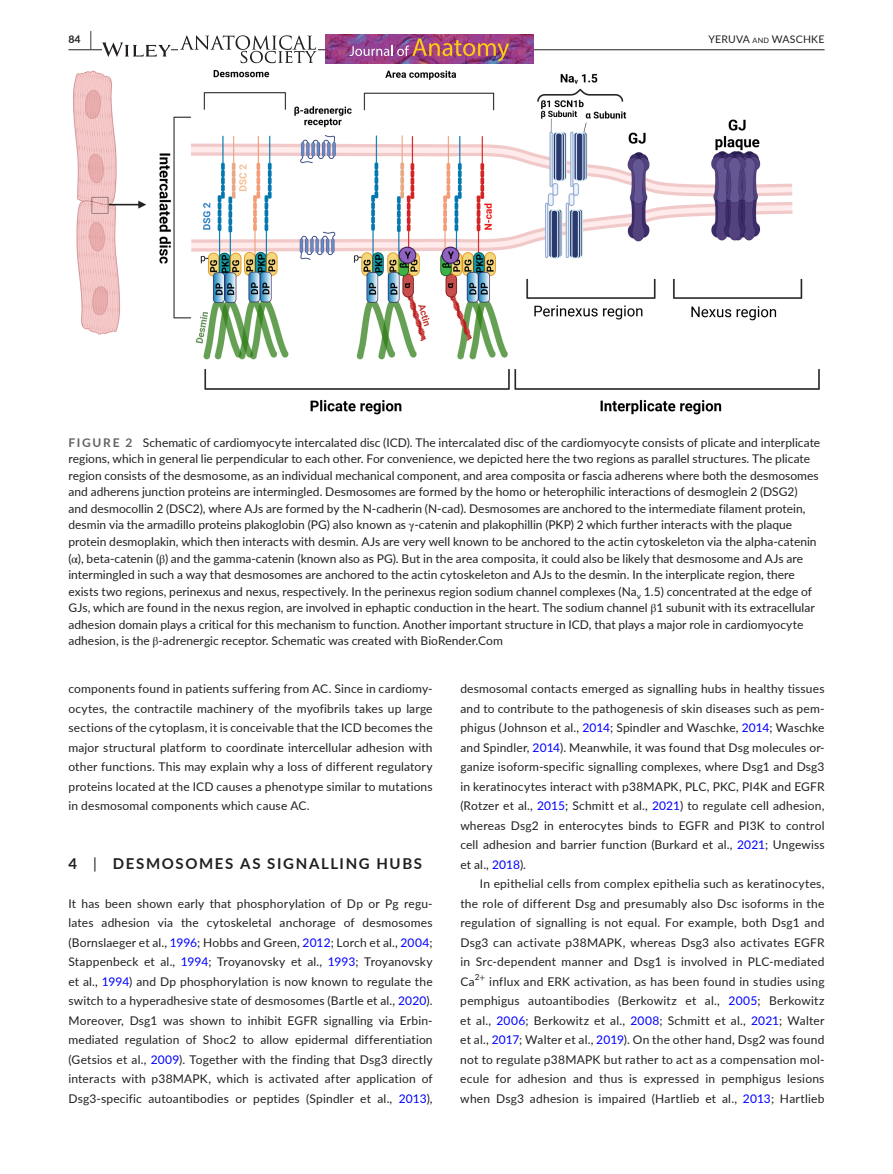
<style>
.page{position:relative;width:893px;height:1174px;background:#fff}
.page>*{position:absolute;margin:0;border:0;box-sizing:border-box;transform-origin:0 0}
.t1{font:700 15px "Lato";letter-spacing:.11em;color:#231f20}
.t2{font:12px/19.5px "Lato";letter-spacing:.005em;color:#231f20;text-align:justify}
.t3{font:10.5px "Lato";letter-spacing:.015em;color:#231f20}
.t4{font:700 10.5px "Lato";color:#231f20}
.s1{font-size:19.5px}
.s2{font-size:7.35px}
.s3{font-weight:700;color:#636366}
.s4{font-family:"STIX"}
.s5{font-weight:400}
.s6{color:#00f}
</style>
<div class="page">
<hr style="left:68px;top:49px;width:756px;height:1px;background:#231f20">
<svg style="left:102px;top:42px;width:69px;height:15px"></svg>
<img style="left:179px;top:35px;width:139px;height:29px">
<img style="left:325px;top:34px;width:209px;height:30px">
<img style="left:349px;top:39px;width:160px;height:22px">
<img style="left:73px;top:70px;width:747px;height:345px">
<p class="t4" style="left:68px;top:31px;width:25px">84 <span class="s1">|</span></p>
<p class="t3" style="left:708px;top:31px;width:118px">YERUVA <span class="s2">and</span> WASCHKE</p>
<p class="t2" style="left:68px;top:434px;width:753px;line-height:16.5px;text-align:left"><span class="s3">FIGURE 2</span> Schematic of cardiomyocyte intercalated disc (ICD). The intercalated disc of the cardiomyocyte consists of plicate and interplicate regions, which in general lie perpendicular to each other. For convenience, we depicted here the two regions as parallel structures. The plicate region consists of the desmosome, as an individual mechanical component, and area composita or fascia adherens where both the desmosomes and adherens junction proteins are intermingled. Desmosomes are formed by the homo or heterophilic interactions of desmoglein 2 (DSG2)<br>and desmocollin 2 (DSC2), where AJs are formed by the N-cadherin (N-cad). Desmosomes are anchored to the intermediate filament protein, desmin via the armadillo proteins plakoglobin (PG) also known as <span class="s4">γ</span>-catenin and plakophillin (PKP) 2 which further interacts with the plaque protein desmoplakin, which then interacts with desmin. AJs are very well known to be anchored to the actin cytoskeleton via the alpha-catenin (<span class="s4">α</span>), beta-catenin (<span class="s4">β</span>) and the gamma-catenin (known also as PG). But in the area composita, it could also be likely that desmosome and AJs are intermingled in such a way that desmosomes are anchored to the actin cytoskeleton and AJs to the desmin. In the interplicate region, there exists two regions, perinexus and nexus, respectively. In the perinexus region sodium channel complexes (Na<sub>v</sub> 1.5) concentrated at the edge of GJs, which are found in the nexus region, are involved in ephaptic conduction in the heart. The sodium channel <span class="s4">β</span>1 subunit with its extracellular adhesion domain plays a critical for this mechanism to function. Another important structure in ICD, that plays a major role in cardiomyocyte adhesion, is the <span class="s4">β</span>-adrenergic receptor. Schematic was created with BioRender.Com</p>
<p class="t2" style="left:68px;top:678px;width:366px">components found in patients suffering from AC. Since in cardiomy&shy;ocytes, the contractile machinery of the myofibrils takes up large sections of the cytoplasm, it is conceivable that the ICD becomes the major structural platform to coordinate intercellular adhesion with other functions. This may explain why a loss of different regulatory proteins located at the ICD causes a phenotype similar to mutations in desmosomal components which cause AC.</p>
<p class="t1" style="left:68px;top:852px;width:355px">4 <span class="s5">|</span> DESMOSOMES AS SIGNALLING HUBS</p>
<p class="t2" style="left:68px;top:893px;width:366px">It has been shown early that phosphorylation of Dp or Pg regu&shy;lates adhesion via the cytoskeletal anchorage of desmosomes (Bornslaeger et al., <span class="s6">1996</span>; Hobbs and Green, <span class="s6">2012</span>; Lorch et al., <span class="s6">2004</span>; Stappenbeck et al., <span class="s6">1994</span>; Troyanovsky et al., <span class="s6">1993</span>; Troyanovsky et al., <span class="s6">1994</span>) and Dp phosphorylation is now known to regulate the switch to a hyperadhesive state of desmosomes (Bartle et al., <span class="s6">2020</span>).<br>Moreover, Dsg1 was shown to inhibit EGFR signalling via Erbin&shy;mediated regulation of Shoc2 to allow epidermal differentiation (Getsios et al., <span class="s6">2009</span>). Together with the finding that Dsg3 directly interacts with p38MAPK, which is activated after application of Dsg3-specific autoantibodies or peptides (Spindler et al., <span class="s6">2013</span>),</p>
<p class="t2" style="left:460px;top:678px;width:366px">desmosomal contacts emerged as signalling hubs in healthy tissues and to contribute to the pathogenesis of skin diseases such as pem&shy;phigus (Johnson et al., <span class="s6">2014</span>; Spindler and Waschke, <span class="s6">2014</span>; Waschke and Spindler, <span class="s6">2014</span>). Meanwhile, it was found that Dsg molecules or&shy;ganize isoform-specific signalling complexes, where Dsg1 and Dsg3 in keratinocytes interact with p38MAPK, PLC, PKC, PI4K and EGFR (Rotzer et al., <span class="s6">2015</span>; Schmitt et al., <span class="s6">2021</span>) to regulate cell adhesion, whereas Dsg2 in enterocytes binds to EGFR and PI3K to control cell adhesion and barrier function (Burkard et al., <span class="s6">2021</span>; Ungewiss et al., <span class="s6">2018</span>).</p>
<p class="t2" style="left:460px;top:873px;width:366px;text-indent:20px">In epithelial cells from complex epithelia such as keratinocytes, the role of different Dsg and presumably also Dsc isoforms in the regulation of signalling is not equal. For example, both Dsg1 and Dsg3 can activate p38MAPK, whereas Dsg3 also activates EGFR in Src-dependent manner and Dsg1 is involved in PLC-mediated Ca<sup>2</sup><sup>+</sup> influx and ERK activation, as has been found in studies using pemphigus autoantibodies (Berkowitz et al., <span class="s6">2005</span>; Berkowitz et al., <span class="s6">2006</span>; Berkowitz et al., <span class="s6">2008</span>; Schmitt et al., <span class="s6">2021</span>; Walter et al., <span class="s6">2017</span>; Walter et al., <span class="s6">2019</span>). On the other hand, Dsg2 was found not to regulate p38MAPK but rather to act as a compensation mol&shy;ecule for adhesion and thus is expressed in pemphigus lesions when Dsg3 adhesion is impaired (Hartlieb et al., <span class="s6">2013</span>; Hartlieb</p>
</div>
